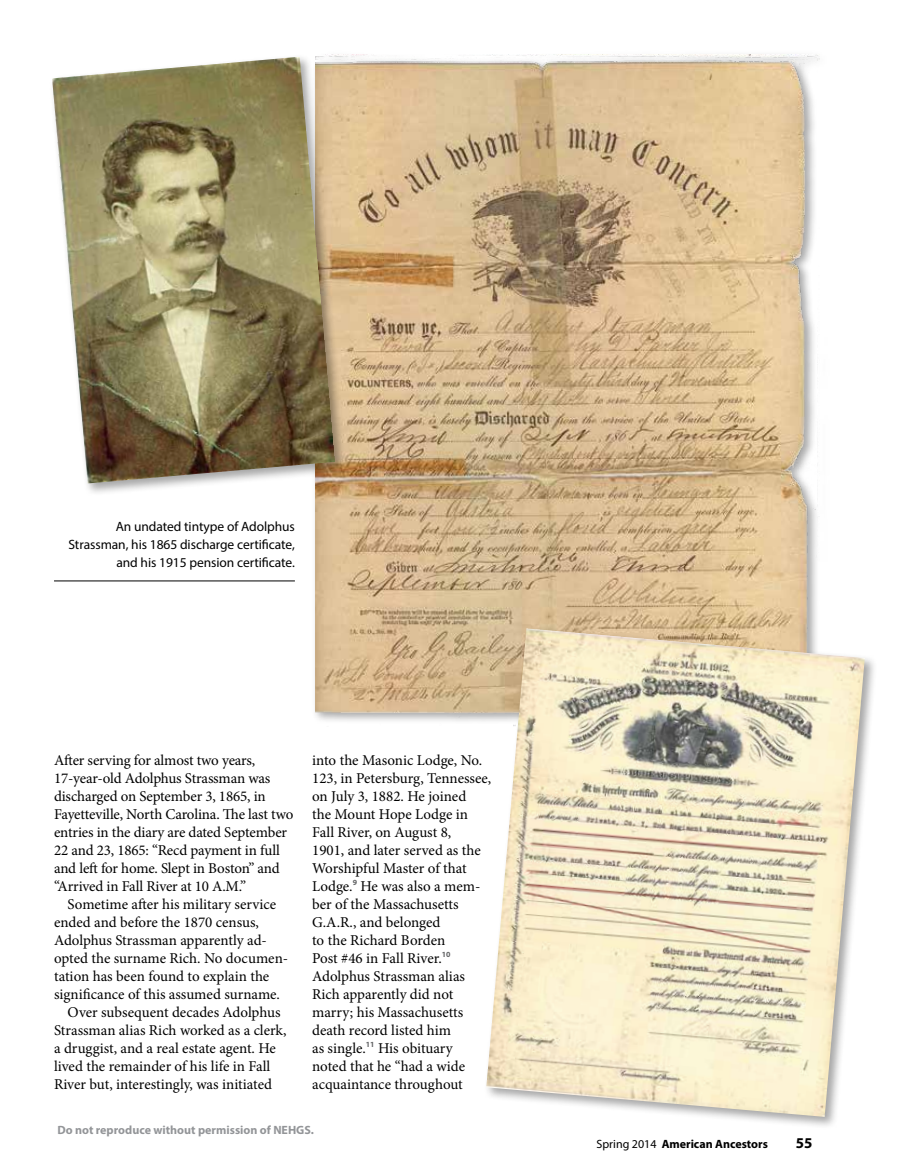
<style>
.page{position:relative;width:905px;height:1175px;background:#fff}
.page>*{position:absolute;margin:0;border:0;box-sizing:border-box;transform-origin:0 0}
.t1{font:15px/18px "Minion Pro";letter-spacing:-.01em;color:#000}
.t2{font:700 15px "Myriad Pro";color:#000}
.t3{font:13.5px/18px "Myriad Pro";letter-spacing:-.005em;color:#000;text-align:right}
.t4{font:700 12px "Myriad Pro";color:#939598}
.t5{font:700 12px "Myriad Pro";color:#000}
.s1{font-weight:400}
</style>
<div class="page">
<img style="left:315px;top:54px;width:504px;height:667px">
<div style="left:49px;top:54px;width:298px;height:442px;background:#000;opacity:.35"></div>
<img style="left:52px;top:57px;width:283px;height:426px">
<hr style="left:54px;top:580px;width:241px;height:1px;background:#000">
<div style="left:483px;top:625px;width:394px;height:504px;background:#000;opacity:.35"></div>
<img style="left:486px;top:628px;width:378px;height:488px">
<p class="t3" style="left:68px;top:517px;width:228px">An undated tintype of Adolphus<br>Strassman, his 1865 discharge certificate, and his 1915 pension certificate.</p>
<p class="t1" style="left:54px;top:751px;width:241px">After serving for almost two years, 17-year-old Adolphus Strassman was discharged on September 3, 1865, in Fayetteville, North Carolina. The last two entries in the diary are dated September 22 and 23, 1865: “Recd payment in full and left for home. Slept in Boston” and “Arrived in Fall River at 10 A.M.”</p>
<p class="t1" style="left:68px;top:895px;width:210px">Sometime after his military service</p>
<p class="t1" style="left:54px;top:913px;width:206px">ended and before the 1870 census,</p>
<p class="t1" style="left:54px;top:931px;width:214px">Adolphus Strassman apparently ad-</p>
<p class="t1" style="left:54px;top:949px;width:236px">opted the surname Rich. No documen-</p>
<p class="t1" style="left:54px;top:967px;width:217px">tation has been found to explain the</p>
<p class="t1" style="left:54px;top:985px;width:227px">significance of this assumed surname.</p>
<p class="t1" style="left:68px;top:1003px;width:214px">Over subsequent decades Adolphus</p>
<p class="t1" style="left:54px;top:1021px;width:234px">Strassman alias Rich worked as a clerk,</p>
<p class="t1" style="left:54px;top:1039px;width:223px">a druggist, and a real estate agent. He</p>
<p class="t1" style="left:54px;top:1057px;width:218px">lived the remainder of his life in Fall</p>
<p class="t1" style="left:54px;top:1075px;width:219px">River but, interestingly, was initiated</p>
<p class="t1" style="left:312px;top:751px;width:181px">into the Masonic Lodge, No.<br>123, in Petersburg, Tennessee, on July 3, 1882. He joined<br>the Mount Hope Lodge in<br>Fall River, on August 8,<br>1901, and later served as the<br>Worshipful Master of that<br>Lodge.<sup>9</sup> He was also a mem&shy;ber of the Massachusetts<br>G.A.R., and belonged<br>to the Richard Borden<br>Post #46 in Fall River.<sup>10<br></sup>Adolphus Strassman alias<br>Rich apparently did not marry; his Massachusetts death record listed him<br>as single.<sup>11</sup> His obituary noted that he “had a wide acquaintance throughout</p>
<p class="t4" style="left:57px;top:1122px;width:258px">Do not reproduce without permission of NEHGS.</p>
<p class="t5" style="left:596px;top:1136px;width:173px"><span class="s1">Spring 2014</span> American Ancestors</p>
<p class="t2" style="left:796px;top:1133px;width:18px">55</p>
</div>
